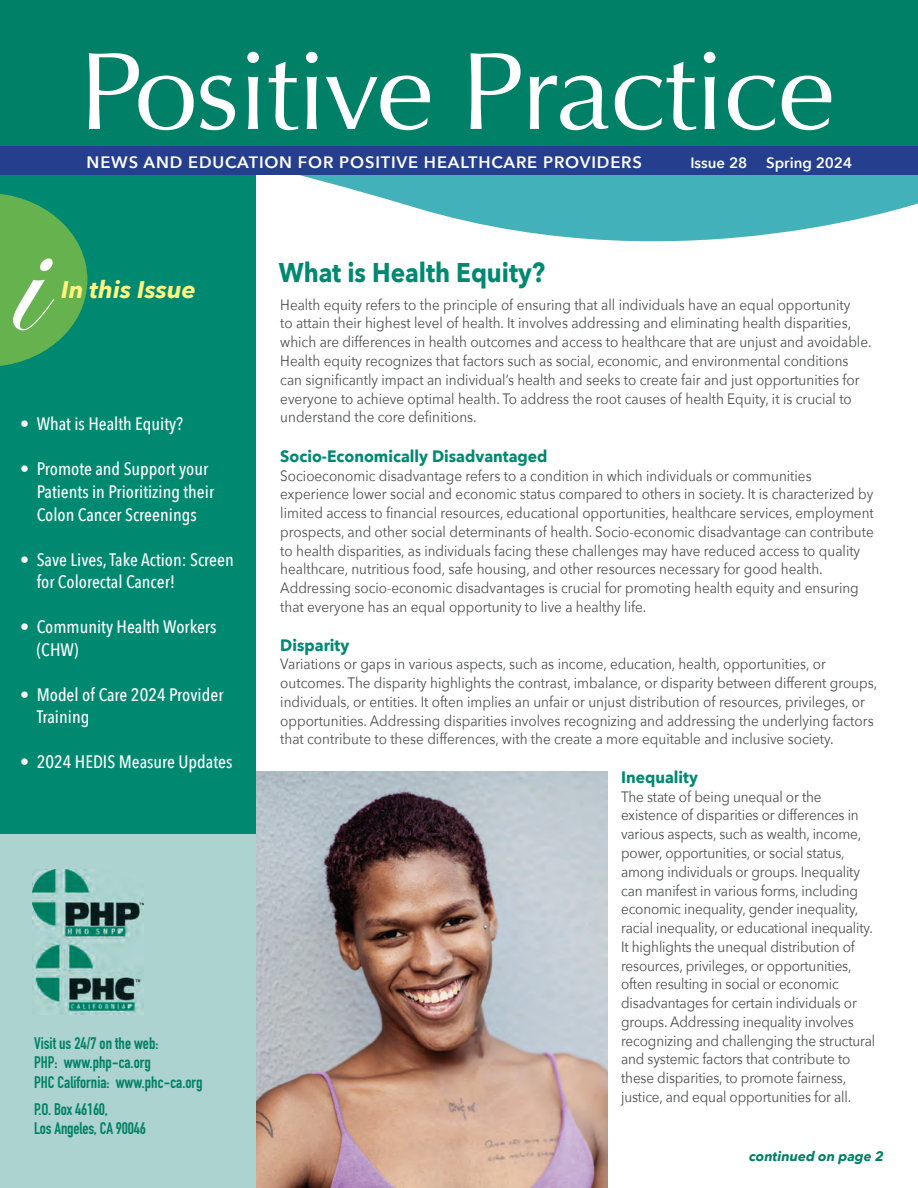
<style>
.page{position:relative;width:918px;height:1188px;background:#fff}
.page>*{position:absolute;margin:0;border:0;box-sizing:border-box;transform-origin:0 0}
.t1{font:700 27px "Avenir Next";color:#008971;scale:.9 1}
.t2{font:italic 700 24px "Avenir Next";color:#fff57f}
.t3{font:500 18px/22.5px "Avenir Next Condensed";color:#fff}
.t4{font:700 16.5px/19.5px "DIN Condensed";color:#008066}
.t5{font:700 16.5px "Avenir Next";color:#008971;scale:.95 1}
.t6{font:600 16.5px "Avenir Next";letter-spacing:.05em;color:#fff}
.t7{font:15px/18.8px "Avenir Next";color:#4b4c4d;scale:.9 1}
.t8{font:600 15px "Avenir Next";color:#fff}
.t9{font:italic 700 13.5px "Avenir Next";color:#008066}
.s1{color:#f7fffa}
</style>
<div class="page">
<img style="left:256px;top:771px;width:351px;height:416px">
<svg style="left:299px;top:175px;width:618px;height:67px;fill:#43b1b9"></svg>
<div style="left:0;top:135px;width:256px;height:810px;background:#008971"></div>
<div style="left:0;top:0;width:917px;height:156px;background:#008066"></div>
<svg style="left:89px;top:52px;width:742px;height:78px"></svg>
<div style="left:0;top:147px;width:917px;height:28px;background:#253f8e"></div>
<div style="left:0;top:833px;width:256px;height:354px;background:#acd3cf"></div>
<img style="left:32px;top:869px;width:111px;height:145px">
<svg style="left:0;top:194px;width:87px;height:172px"></svg>
<p class="t6" style="left:87px;top:148px;width:556px">NEWS AND EDUCATION FOR POSITIVE HEALTHCARE PROVIDERS</p>
<p class="t8" style="left:690px;top:150px;width:163px"><span class="s1">Issue 28</span> Spring 2024</p>
<h2 class="t2" style="left:61px;top:268px;width:136px">In this Issue</h2>
<p class="t3" style="left:20px;top:413px;width:164px">• What is Health Equity?</p>
<p class="t3" style="left:37px;top:458px;width:179px;text-indent:-17px">• Promote and Support your<br>Patients in Prioritizing their<br>Colon Cancer Screenings</p>
<p class="t3" style="left:37px;top:548px;width:198px;text-indent:-17px">• Save Lives, Take Action: Screen for Colorectal Cancer!</p>
<p class="t3" style="left:37px;top:615px;width:181px;text-indent:-17px">• Community Health Workers (CHW)</p>
<p class="t3" style="left:37px;top:683px;width:188px;text-indent:-17px">• Model of Care 2024 Provider<br>Training</p>
<p class="t3" style="left:20px;top:750px;width:214px">• 2024 HEDIS Measure Updates</p>
<p class="t4" style="left:34px;top:1033px;width:170px">Visit us 24/7 on the web:<br>PHP: www.php-ca.org<br>PHC California: www.phc-ca.org</p>
<p class="t4" style="left:34px;top:1099px;width:113px">P.O. Box 46160,<br>Los Angeles, CA 90046</p>
<h1 class="t1" style="left:279px;top:249px;width:297px">What is Health Equity?</h1>
<p class="t7" style="left:280px;top:294px;width:658px">Health equity refers to the principle of ensuring that all individuals have an equal opportunity<br>to attain their highest level of health. It involves addressing and eliminating health disparities, which are differences in health outcomes and access to healthcare that are unjust and avoidable.<br>Health equity recognizes that factors such as social, economic, and environmental conditions can significantly impact an individual’s health and seeks to create fair and just opportunities for everyone to achieve optimal health. To address the root causes of health Equity, it is crucial to understand the core definitions.</p>
<p class="t5" style="left:280px;top:442px;width:283px">Socio-Economically Disadvantaged</p>
<p class="t7" style="left:280px;top:465px;width:660px">Socioeconomic disadvantage refers to a condition in which individuals or communities experience lower social and economic status compared to others in society. It is characterized by limited access to financial resources, educational opportunities, healthcare services, employment prospects, and other social determinants of health. Socio-economic disadvantage can contribute to health disparities, as individuals facing these challenges may have reduced access to quality healthcare, nutritious food, safe housing, and other resources necessary for good health.<br>Addressing socio-economic disadvantages is crucial for promoting health equity and ensuring that everyone has an equal opportunity to live a healthy life.</p>
<p class="t5" style="left:280px;top:630px;width:74px">Disparity</p>
<p class="t7" style="left:280px;top:654px;width:664px">Variations or gaps in various aspects, such as income, education, health, opportunities, or outcomes. The disparity highlights the contrast, imbalance, or disparity between different groups, individuals, or entities. It often implies an unfair or unjust distribution of resources, privileges, or opportunities. Addressing disparities involves recognizing and addressing the underlying factors that contribute to these differences, with the create a more equitable and inclusive society.</p>
<p class="t5" style="left:621px;top:762px;width:82px">Inequality</p>
<p class="t7" style="left:621px;top:786px;width:284px">The state of being unequal or the existence of disparities or differences in various aspects, such as wealth, income, power, opportunities, or social status, among individuals or groups. Inequality can manifest in various forms, including economic inequality, gender inequality, racial inequality, or educational inequality.<br>It highlights the unequal distribution of resources, privileges, or opportunities, often resulting in social or economic disadvantages for certain individuals or groups. Addressing inequality involves recognizing and challenging the structural and systemic factors that contribute to these disparities, to promote fairness, justice, and equal opportunities for all.</p>
<p class="t9" style="left:749px;top:1144px;width:136px">continued on page 2</p>
</div>
